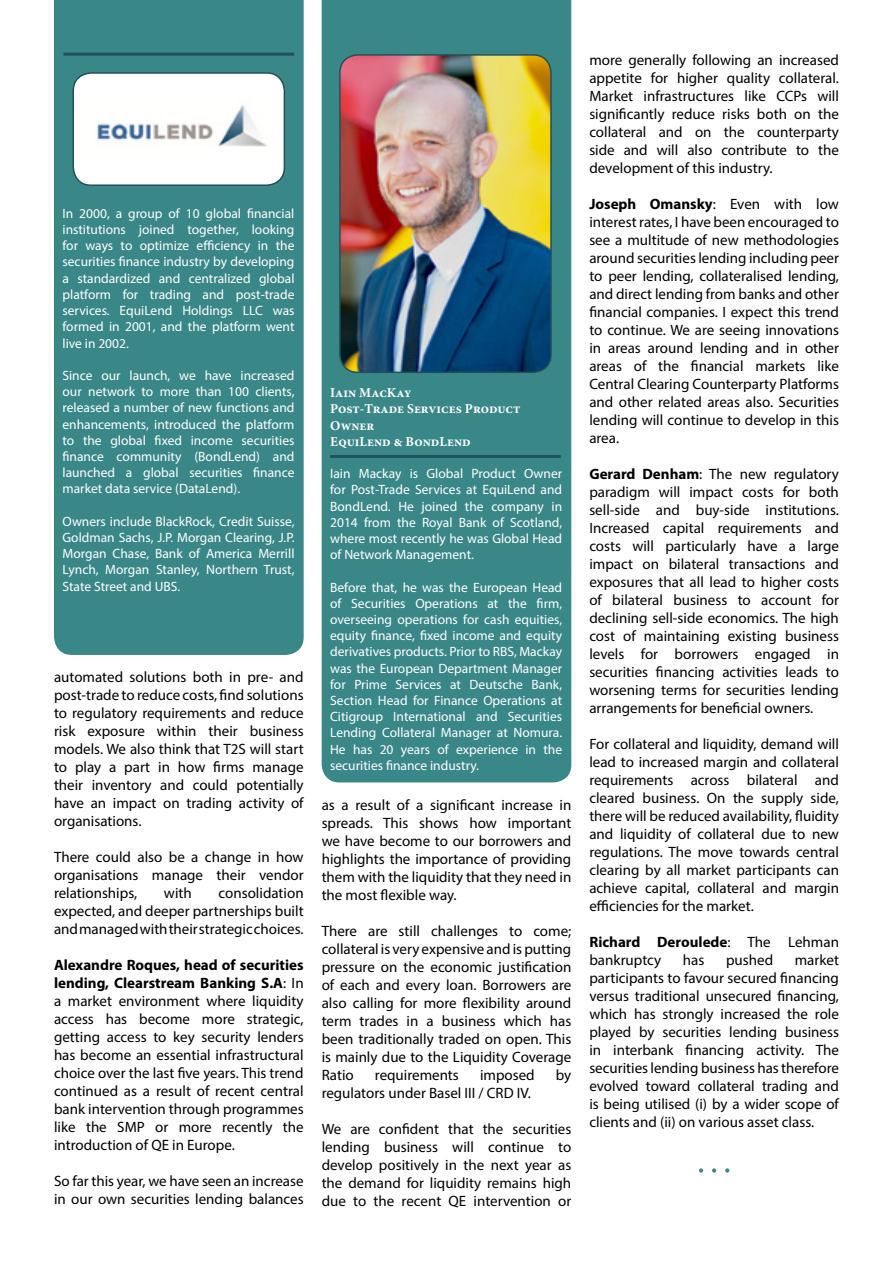
<style>
.page{position:relative;width:893px;height:1263px;background:#fff}
.page>*{position:absolute;margin:0;border:0;box-sizing:border-box;transform-origin:0 0}
.t1{font:15px/18px "Myriad Pro";color:#000;text-align:justify}
.t2{font:13.5px/16.2px "Myriad Pro";color:#fff;text-align:justify}
.t3{font:700 13.5px/16.2px "Minion Pro";color:#fff}
.s1{font-weight:700}
</style>
<div class="page">
<div style="left:322px;top:0;width:249px;height:782px;background:#3a8787"></div>
<img style="left:340px;top:55px;width:211px;height:317px">
<div style="left:339px;top:54px;width:213px;height:319px;border:2px solid #21515a;border-radius:18px"></div>
<hr style="left:330px;top:455px;width:231px;height:3px;background:#21515a">
<svg style="left:699px;top:1168px;width:4px;height:4px"></svg>
<svg style="left:725px;top:1168px;width:4px;height:4px"></svg>
<svg style="left:712px;top:1168px;width:4px;height:4px"></svg>
<div style="left:54px;top:0;width:250px;height:655px;background:#3a8787"></div>
<div style="left:73px;top:73px;width:211px;height:112px;background:#fff;border-radius:18px"></div>
<img style="left:95px;top:104px;width:172px;height:43px">
<div style="left:73px;top:72px;width:212px;height:114px;border:2px solid #21515a;border-radius:18px"></div>
<hr style="left:63px;top:53px;width:231px;height:3px;background:#21515a">
<p class="t2" style="left:63px;top:205px;width:234px">In 2000, a group of 10 global financial institutions joined together, looking for ways to optimize efficiency in the securities finance industry by developing a standardized and centralized global platform for trading and post-trade services. EquiLend Holdings LLC was formed in 2001, and the platform went live in 2002.</p>
<p class="t2" style="left:63px;top:367px;width:234px">Since our launch, we have increased our network to more than 100 clients, released a number of new functions and enhancements, introduced the platform to the global fixed income securities finance community (BondLend) and launched a global securities finance market data service (DataLend).</p>
<p class="t2" style="left:63px;top:513px;width:234px">Owners include BlackRock, Credit Suisse, Goldman Sachs, J.P. Morgan Clearing, J.P.<br>Morgan Chase, Bank of America Merrill Lynch, Morgan Stanley, Northern Trust, State Street and UBS.</p>
<p class="t1" style="left:54px;top:668px;width:251px">automated solutions both in pre- and post-trade to reduce costs, find solutions to regulatory requirements and reduce risk exposure within their business models. We also think that T2S will start to play a part in how firms manage their inventory and could potentially have an impact on trading activity of organisations.</p>
<p class="t1" style="left:54px;top:848px;width:251px">There could also be a change in how organisations manage their vendor relationships,</p>
<p class="t1" style="left:54px;top:884px;width:251px;text-indent:165px">consolidation expected, and deeper partnerships built and managed with their strategic choices.</p>
<p class="t1" style="left:54px;top:956px;width:251px"><span class="s1">Alexandre Roques, head of securities lending, Clearstream Banking S.A</span>: In a market environment where liquidity access has become more strategic, getting access to key security lenders has become an essential infrastructural choice over the last five years. This trend continued as a result of recent central bank intervention through programmes like the SMP or more recently the introduction of QE in Europe.</p>
<p class="t1" style="left:54px;top:1172px;width:251px">So far this year, we have seen an increase in our own securities lending balances</p>
<p class="t1" style="left:164px;top:884px;width:29px">with</p>
<p class="t3" style="left:330px;top:385px;width:192px">Iain MacKay<br>Post-Trade Services Product<br>Owner<br>EquiLend &amp; BondLend</p>
<p class="t2" style="left:330px;top:465px;width:234px">Iain Mackay is Global Product Owner for Post-Trade Services at EquiLend and BondLend. He joined the company in 2014 from the Royal Bank of Scotland, where most recently he was Global Head of Network Management.</p>
<p class="t2" style="left:330px;top:579px;width:234px">Before that, he was the European Head of Securities Operations at the firm, overseeing operations for cash equities, equity finance, fixed income and equity derivatives products. Prior to RBS, Mackay was the European Department Manager for Prime Services at Deutsche Bank, Section Head for Finance Operations at Citigroup International and Securities Lending Collateral Manager at Nomura.<br>He has 20 years of experience in the securities finance industry.</p>
<p class="t1" style="left:322px;top:795px;width:251px">as a result of a significant increase in spreads. This shows how important we have become to our borrowers and highlights the importance of providing them with the liquidity that they need in the most flexible way.</p>
<p class="t1" style="left:322px;top:921px;width:251px">There are still challenges to come; collateral is very expensive and is putting pressure on the economic justification of each and every loan. Borrowers are also calling for more flexibility around term trades in a business which has been traditionally traded on open. This is mainly due to the Liquidity Coverage Ratio</p>
<p class="t1" style="left:375px;top:1065px;width:85px">requirements</p>
<p class="t1" style="left:480px;top:1065px;width:56px">imposed</p>
<p class="t1" style="left:556px;top:1065px;width:17px">by</p>
<p class="t1" style="left:322px;top:1083px;width:211px">regulators under Basel III / CRD IV.</p>
<p class="t1" style="left:322px;top:1119px;width:251px">We are confident that the securities lending business will continue to develop positively in the next year as the demand for liquidity remains high due to the recent QE intervention or</p>
<p class="t1" style="left:589px;top:51px;width:251px">more generally following an increased appetite for higher quality collateral.<br>Market infrastructures like CCPs will significantly reduce risks both on the collateral and on the counterparty side and will also contribute to the development of this industry.</p>
<p class="t1" style="left:589px;top:195px;width:251px"><span class="s1">Joseph Omansky</span>: Even with low interest rates, I have been encouraged to see a multitude of new methodologies around securities lending including peer to peer lending, collateralised lending, and direct lending from banks and other financial companies. I expect this trend to continue. We are seeing innovations in areas around lending and in other areas of the financial markets like Central Clearing Counterparty Platforms and other related areas also. Securities lending will continue to develop in this area.</p>
<p class="t1" style="left:589px;top:465px;width:251px"><span class="s1">Gerard Denham</span>: The new regulatory paradigm will impact costs for both sell-side and buy-side institutions.<br>Increased capital requirements and costs will particularly have a large impact on bilateral transactions and exposures that all lead to higher costs of bilateral business to account for declining sell-side economics. The high cost of maintaining existing business levels for borrowers engaged in securities financing activities leads to worsening terms for securities lending arrangements for beneficial owners.</p>
<p class="t1" style="left:589px;top:735px;width:251px">For collateral and liquidity, demand will lead to increased margin and collateral requirements across bilateral and cleared business. On the supply side, there will be reduced availability, fluidity and liquidity of collateral due to new regulations. The move towards central clearing by all market participants can achieve capital, collateral and margin efficiencies for the market.</p>
<p class="t1" style="left:589px;top:933px;width:251px"><span class="s1">Richard Deroulede</span>: The Lehman bankruptcy</p>
<p class="t1" style="left:589px;top:951px;width:251px;text-indent:205px">market participants to favour secured financing versus traditional unsecured financing, which has strongly increased the role played by securities lending business in interbank financing activity. The securities lending business has therefore evolved toward collateral trading and is being utilised (i) by a wider scope of clients and (ii) on various asset class.</p>
<p class="t1" style="left:683px;top:951px;width:23px">has</p>
<p class="t1" style="left:726px;top:951px;width:49px">pushed</p>
</div>
